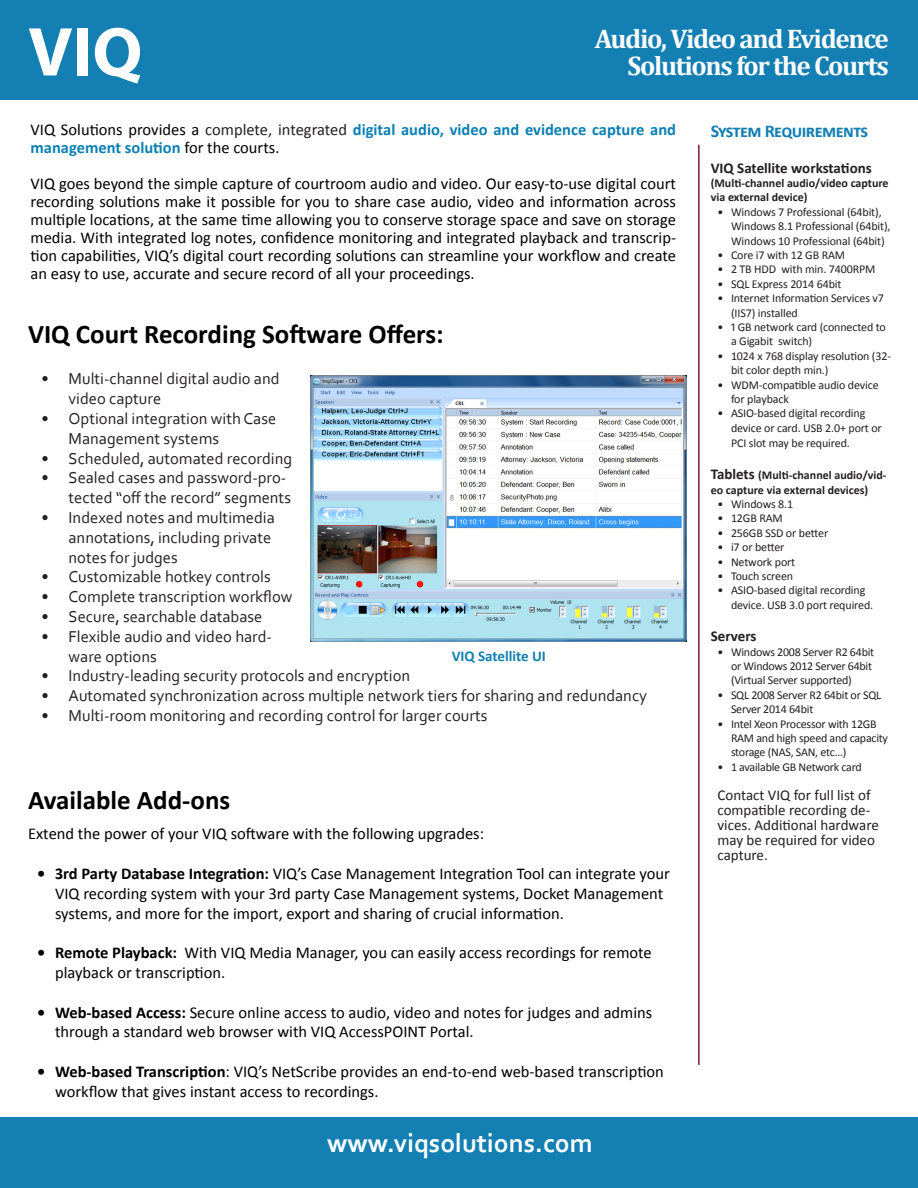
<style>
.page{position:relative;width:918px;height:1188px;background:#fff}
.page>*{position:absolute;margin:0;border:0;box-sizing:border-box;transform-origin:0 0}
.t1{font:700 27px "Calibri";color:#000}
.t2{font:700 27px/27px "Cambria";letter-spacing:-.05em;color:#fcfcfc;text-align:right}
.t3{font:700 27px "Corbel";color:#fff}
.t4{font:700 18px "Calibri";letter-spacing:-.03em;color:#137fb2}
.t5{font:16.5px/19.8px "Calibri";color:#000}
.t6{font:16.5px/19.8px "Corbel";color:#231f20}
.t7{font:700 16.5px/18px "Calibri";color:#0a80b2}
.t8{font:15px/15px "Calibri";color:#231f20}
.t9{font:700 15px "Calibri";color:#231f20}
.t10{font:700 15px "Calibri";color:#137fb2}
.t11{font:12px/14.4px "Calibri";letter-spacing:-.01em;color:#231f20}
.t12{font:700 12px/14.4px "Calibri";color:#231f20}
.s1{font-weight:400;color:#000}
.s2{font-weight:400;color:#231f20}
.s3{font-weight:700}
.s4{font-size:15px}
</style>
<div class="page">
<div style="left:0;top:0;width:918px;height:99px;background:#137fb2"></div>
<div style="left:0;top:1118px;width:918px;height:70px;background:#137fb2"></div>
<hr style="left:698px;top:145px;width:2px;height:920px;background:#7f1441">
<svg style="left:29px;top:28px;width:43px;height:47px"></svg>
<div style="left:77px;top:28px;width:11px;height:47px;background:#fff"></div>
<svg style="left:95px;top:28px;width:45px;height:56px"></svg>
<img style="left:311px;top:375px;width:376px;height:267px">
<p class="t2" style="left:595px;top:24px;width:296px">Audio, Video and Evidence<br>Solutions for the Courts</p>
<p class="t7" style="left:31px;top:121px;width:647px"><span class="s1">VIQ Solutions provides a</span> <span class="s2">complete, integrated</span> digital audio, video and evidence capture and management solution <span class="s1">for the courts.</span></p>
<p class="t5" style="left:31px;top:175px;width:647px;line-height:18px;text-align:justify">VIQ goes beyond the simple capture of courtroom audio and video. Our easy-to-use digital court recording solutions make it possible for you to share case audio, video and information across multiple locations, at the same time allowing you to conserve storage space and save on storage media. With integrated log notes, confidence monitoring and integrated playback and transcrip&shy;tion capabilities, VIQ’s digital court recording solutions can streamline your workflow and create an easy to use, accurate and secure record of all your proceedings.</p>
<p class="t1" style="left:28px;top:317px;width:417px">VIQ Court Recording Software Offers:</p>
<p class="t6" style="left:69px;top:369px;width:213px;text-indent:-27px">• Multi-channel digital audio and video capture</p>
<p class="t6" style="left:69px;top:408px;width:209px;text-indent:-27px">• Optional integration with Case<br>Management systems</p>
<p class="t6" style="left:42px;top:448px;width:252px">• Scheduled, automated recording</p>
<p class="t6" style="left:42px;top:468px;width:251px;text-align:right">• Sealed cases and password-pro&shy;tected “off the record” segments</p>
<p class="t6" style="left:69px;top:507px;width:208px;text-indent:-27px">• Indexed notes and multimedia annotations, including private notes for judges</p>
<p class="t6" style="left:42px;top:567px;width:231px">• Customizable hotkey controls</p>
<p class="t6" style="left:42px;top:586px;width:253px">• Complete transcription workflow</p>
<p class="t6" style="left:42px;top:606px;width:222px">• Secure, searchable database</p>
<p class="t6" style="left:69px;top:626px;width:205px;text-indent:-27px">• Flexible audio and video hard&shy;ware options</p>
<p class="t6" style="left:42px;top:666px;width:370px">• Industry-leading security protocols and encryption</p>
<p class="t6" style="left:42px;top:685px;width:607px">• Automated synchronization across multiple network tiers for sharing and redundancy</p>
<p class="t6" style="left:42px;top:705px;width:447px">• Multi-room monitoring and recording control for larger courts</p>
<p class="t10" style="left:452px;top:646px;width:96px">VIQ Satellite UI</p>
<p class="t1" style="left:28px;top:782px;width:204px">Available Add-ons</p>
<p class="t5" style="left:28px;top:824px;width:458px">Extend the power of your VIQ software with the following upgrades:</p>
<p class="t5" style="left:55px;top:864px;width:616px;text-indent:-18px"><span class="s3">• 3rd Party Database Integration:</span> VIQ’s Case Management Integration Tool can integrate your<br>VIQ recording system with your 3rd party Case Management systems, Docket Management systems, and more for the import, export and sharing of crucial information.</p>
<p class="t5" style="left:55px;top:943px;width:598px;text-indent:-18px"><span class="s3">• Remote Playback:</span> With VIQ Media Manager, you can easily access recordings for remote playback or transcription.</p>
<p class="t5" style="left:55px;top:1002px;width:599px;text-indent:-18px"><span class="s3">• Web-based Access:</span> Secure online access to audio, video and notes for judges and admins through a standard web browser with VIQ AccessPOINT Portal.</p>
<p class="t5" style="left:55px;top:1062px;width:610px;text-indent:-18px"><span class="s3">• Web-based Transcription</span>: VIQ’s NetScribe provides an end-to-end web-based transcription workflow that gives instant access to recordings.</p>
<p class="t3" style="left:327px;top:1126px;width:267px">www.viqsolutions.com</p>
<p class="t4" style="left:711px;top:119px;width:159px">System Requirements</p>
<p class="t9" style="left:711px;top:158px;width:163px">VIQ Satellite workstations</p>
<p class="t12" style="left:711px;top:176px;width:179px">(Multi-channel audio/video capture via external device)</p>
<p class="t11" style="left:731px;top:205px;width:161px;text-indent:-14px">• Windows 7 Professional (64bit),<br>Windows 8.1 Professional (64bit),<br>Windows 10 Professional (64bit)</p>
<p class="t11" style="left:718px;top:248px;width:129px">• Core i7 with 12 GB RAM</p>
<p class="t11" style="left:718px;top:262px;width:159px">• 2 TB HDD with min. 7400RPM</p>
<p class="t11" style="left:718px;top:277px;width:126px">• SQL Express 2014 64bit</p>
<p class="t11" style="left:731px;top:291px;width:154px;text-indent:-14px">• Internet Information Services v7 (IIS7) installed</p>
<p class="t11" style="left:731px;top:320px;width:156px;text-indent:-14px">• 1 GB network card (connected to a Gigabit switch)</p>
<p class="t11" style="left:731px;top:349px;width:162px;text-indent:-14px">• 1024 x 768 display resolution (32- bit color depth min.)</p>
<p class="t11" style="left:731px;top:377px;width:149px;text-indent:-14px">• WDM-compatible audio device for playback</p>
<p class="t11" style="left:731px;top:406px;width:152px;text-indent:-14px">• ASIO-based digital recording device or card. USB 2.0+ port or<br>PCI slot may be required.</p>
<p class="t12" style="left:711px;top:468px;width:177px"><span class="s4">Tablets</span> (Multi-channel audio/vid&shy;eo capture via external devices)</p>
<p class="t11" style="left:718px;top:497px;width:77px">• Windows 8.1</p>
<p class="t11" style="left:718px;top:511px;width:67px">• 12GB RAM</p>
<p class="t11" style="left:718px;top:526px;width:112px">• 256GB SSD or better</p>
<p class="t11" style="left:718px;top:540px;width:68px">• i7 or better</p>
<p class="t11" style="left:718px;top:554px;width:79px">• Network port</p>
<p class="t11" style="left:718px;top:569px;width:77px">• Touch screen</p>
<p class="t11" style="left:731px;top:583px;width:144px;text-indent:-14px">• ASIO-based digital recording device. USB 3.0 port required.</p>
<p class="t9" style="left:711px;top:627px;width:47px">Servers</p>
<p class="t11" style="left:731px;top:644px;width:145px;text-indent:-14px">• Windows 2008 Server R2 64bit or Windows 2012 Server 64bit (Virtual Server supported)</p>
<p class="t11" style="left:731px;top:688px;width:152px;text-indent:-14px">• SQL 2008 Server R2 64bit or SQL<br>Server 2014 64bit</p>
<p class="t11" style="left:731px;top:716px;width:159px;text-indent:-14px">• Intel Xeon Processor with 12GB<br>RAM and high speed and capacity storage (NAS, SAN, etc…)</p>
<p class="t11" style="left:718px;top:760px;width:146px">• 1 available GB Network card</p>
<p class="t8" style="left:718px;top:788px;width:163px">Contact VIQ for full list of compatible recording de&shy;vices. Additional hardware may be required for video capture.</p>
</div>
